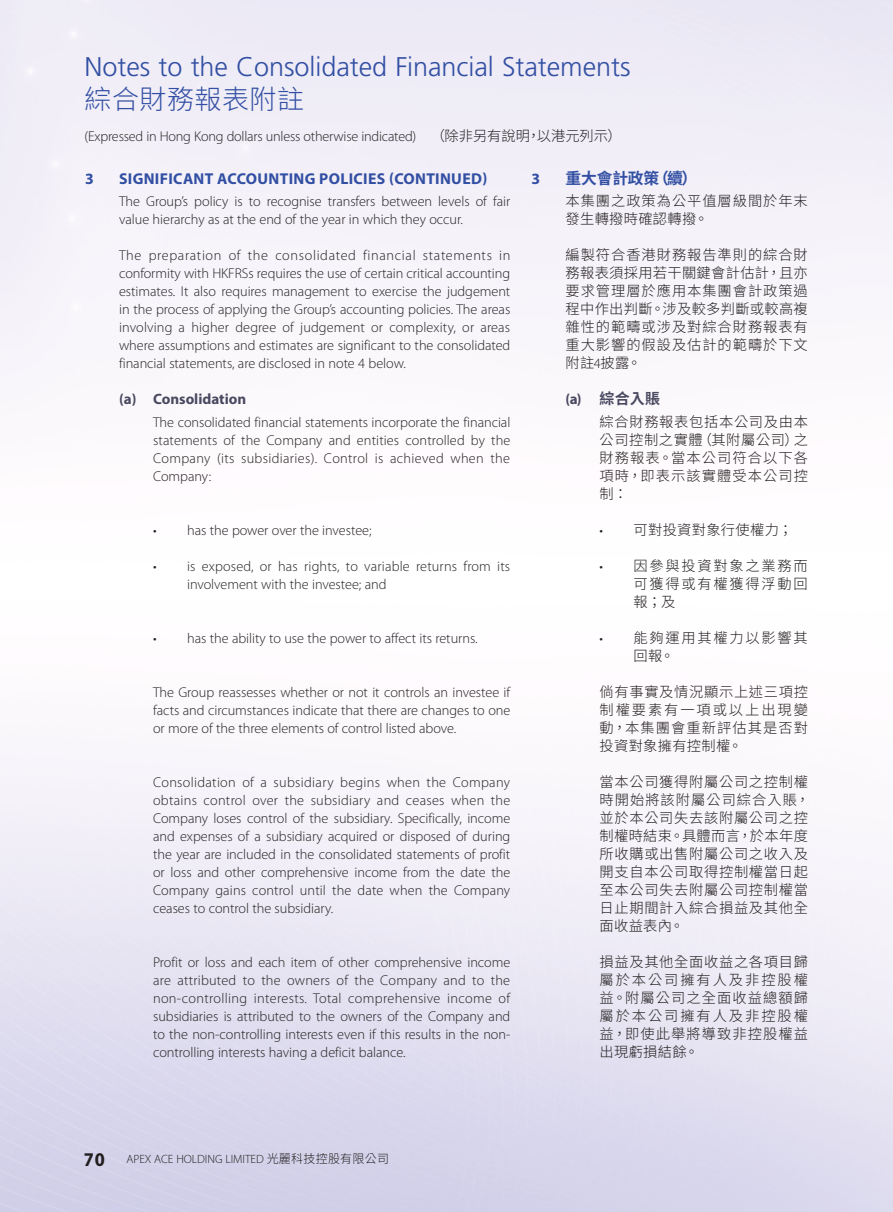
<style>
.page{position:relative;width:893px;height:1212px;background:#fff}
.page>*{position:absolute;margin:0;border:0;box-sizing:border-box;transform-origin:0 0}
.t1{font:300 27px "Frutiger LT Std";color:#324fa3}
.t2{font:300 27px "Source Han Sans TC";letter-spacing:.02em;color:#324fa3}
.t3{font:700 semi-condensed 19.5px "Myriad Pro";color:#231f20}
.Heading_1{font:700 15.75px "Myriad Pro";letter-spacing:.02em;color:#324fa3}
.C_Heading_1{font:700 15.75px "Source Han Sans TC";letter-spacing:-.01em;color:#324fa3}
.C_Heading_1-2{font:700 15.75px "Myriad Pro";color:#324fa3}
.Heading_2{font:700 15px "Myriad Pro";color:#494960}
.C_Heading_2{font:700 15px "Source Han Sans TC";color:#494960}
.Body_Text{font:300 14.25px/18px "Myriad Pro";letter-spacing:-.005em;color:#231f20;text-align:justify}
.C_Body_Text{font:300 14.25px/18px "Source Han Sans TC";letter-spacing:.065em;color:#231f20;text-align:justify}
.C_Body_Text-2{font:300 14.25px/18px "Source Han Sans TC";letter-spacing:.125em;color:#231f20}
.C_Body_Text-3{font:300 14.25px "Source Han Sans TC";letter-spacing:.02em;color:#231f20}
.t4{font:300 12px "Myriad Pro";letter-spacing:-.005em;color:#231f20}
.s1{font-family:"Source Han Sans TC"}
.s2{font-family:"Myriad Pro"}
</style>
<div class="page">
<h1 class="t1" style="left:85px;top:51px;width:547px">Notes to the Consolidated Financial Statements</h1>
<h1 class="t2" style="left:85px;top:84px;width:221px">綜合財務報表附註</h1>
<p class="Body_Text" style="left:85px;top:127px;width:539px">(Expressed in Hong Kong dollars unless otherwise indicated) <span class="s1">（除非另有說明，以港元列示）</span></p>
<p class="Heading_1" style="left:85px;top:168px;width:10px">3</p>
<p class="Heading_1" style="left:119px;top:168px;width:370px">SIGNIFICANT ACCOUNTING POLICIES (CONTINUED)</p>
<p class="Body_Text" style="left:119px;top:192px;width:393px">The Group’s policy is to recognise transfers between levels of fair value hierarchy as at the end of the year in which they occur.</p>
<p class="Body_Text" style="left:119px;top:246px;width:393px">The preparation of the consolidated financial statements in conformity with HKFRSs requires the use of certain critical accounting estimates. It also requires management to exercise the judgement in the process of applying the Group’s accounting policies. The areas involving a higher degree of judgement or complexity, or areas where assumptions and estimates are significant to the consolidated financial statements, are disclosed in note 4 below.</p>
<p class="Heading_2" style="left:119px;top:389px;width:129px">(a) Consolidation</p>
<p class="Body_Text" style="left:153px;top:413px;width:359px">The consolidated financial statements incorporate the financial statements of the Company and entities controlled by the Company (its subsidiaries). Control is achieved when the Company:</p>
<p class="Body_Text" style="left:153px;top:521px;width:220px">• has the power over the investee;</p>
<p class="Body_Text" style="left:187px;top:557px;width:325px;text-indent:-34px">• is exposed, or has rights, to variable returns from its involvement with the investee; and</p>
<p class="Body_Text" style="left:153px;top:629px;width:326px">• has the ability to use the power to affect its returns.</p>
<p class="Body_Text" style="left:153px;top:683px;width:359px">The Group reassesses whether or not it controls an investee if facts and circumstances indicate that there are changes to one or more of the three elements of control listed above.</p>
<p class="Body_Text" style="left:153px;top:773px;width:359px">Consolidation of a subsidiary begins when the Company obtains control over the subsidiary and ceases when the Company loses control of the subsidiary. Specifically, income and expenses of a subsidiary acquired or disposed of during the year are included in the consolidated statements of profit or loss and other comprehensive income from the date the Company gains control until the date when the Company ceases to control the subsidiary.</p>
<p class="Body_Text" style="left:153px;top:953px;width:359px">Profit or loss and each item of other comprehensive income are attributed to the owners of the Company and to the non-controlling interests. Total comprehensive income of subsidiaries is attributed to the owners of the Company and to the non-controlling interests even if this results in the non&shy;controlling interests having a deficit balance.</p>
<p class="C_Heading_1-2" style="left:531px;top:168px;width:10px">3</p>
<p class="C_Heading_1" style="left:566px;top:169px;width:133px">重大會計政策（續）</p>
<p class="C_Body_Text" style="left:566px;top:192px;width:244px">本集團之政策為公平值層級間於年末發生轉撥時確認轉撥。</p>
<p class="C_Body_Text" style="left:566px;top:246px;width:244px">編製符合香港財務報告準則的綜合財務報表須採用若干關鍵會計估計，且亦要求管理層於應用本集團會計政策過程中作出判斷。涉及較多判斷或較高複雜性的範疇或涉及對綜合財務報表有重大影響的假設及估計的範疇於下文附註<span class="s2">4</span>披露。</p>
<p class="C_Heading_2" style="left:566px;top:390px;width:96px"><span class="s2">(a)</span> 綜合入賬</p>
<p class="C_Body_Text" style="left:600px;top:413px;width:210px">綜合財務報表包括本公司及由本公司控制之實體（其附屬公司）之財務報表。當本公司符合以下各項時，即表示該實體受本公司控制：</p>
<p class="C_Body_Text-3" style="left:600px;top:521px;width:195px"><span class="s2">•</span> 可對投資對象行使權力；</p>
<p class="C_Body_Text" style="left:634px;top:557px;width:176px;text-indent:-34px"><span class="s2">•</span> 因參與投資對象之業務而可獲得或有權獲得浮動回報；及</p>
<p class="C_Body_Text-2" style="left:634px;top:629px;width:176px;text-indent:-34px"><span class="s2">•</span> 能夠運用其權力以影響其回報。</p>
<p class="C_Body_Text" style="left:600px;top:683px;width:210px">倘有事實及情況顯示上述三項控制權要素有一項或以上出現變動，本集團會重新評估其是否對投資對象擁有控制權。</p>
<p class="C_Body_Text" style="left:600px;top:773px;width:212px;text-align:left">當本公司獲得附屬公司之控制權時開始將該附屬公司綜合入賬，並於本公司失去該附屬公司之控制權時結束。具體而言，於本年度所收購或出售附屬公司之收入及開支自本公司取得控制權當日起至本公司失去附屬公司控制權當日止期間計入綜合損益及其他全面收益表內。</p>
<p class="C_Body_Text" style="left:600px;top:953px;width:210px">損益及其他全面收益之各項目歸屬於本公司擁有人及非控股權益。附屬公司之全面收益總額歸屬於本公司擁有人及非控股權益，即使此舉將導致非控股權益出現虧損結餘。</p>
<h2 class="t3" style="left:84px;top:1146px;width:23px">70</h2>
<p class="t4" style="left:126px;top:1152px;width:264px">APEX ACE HOLDING LIMITED <span class="s1">光麗科技控股有限公司</span></p>
</div>
